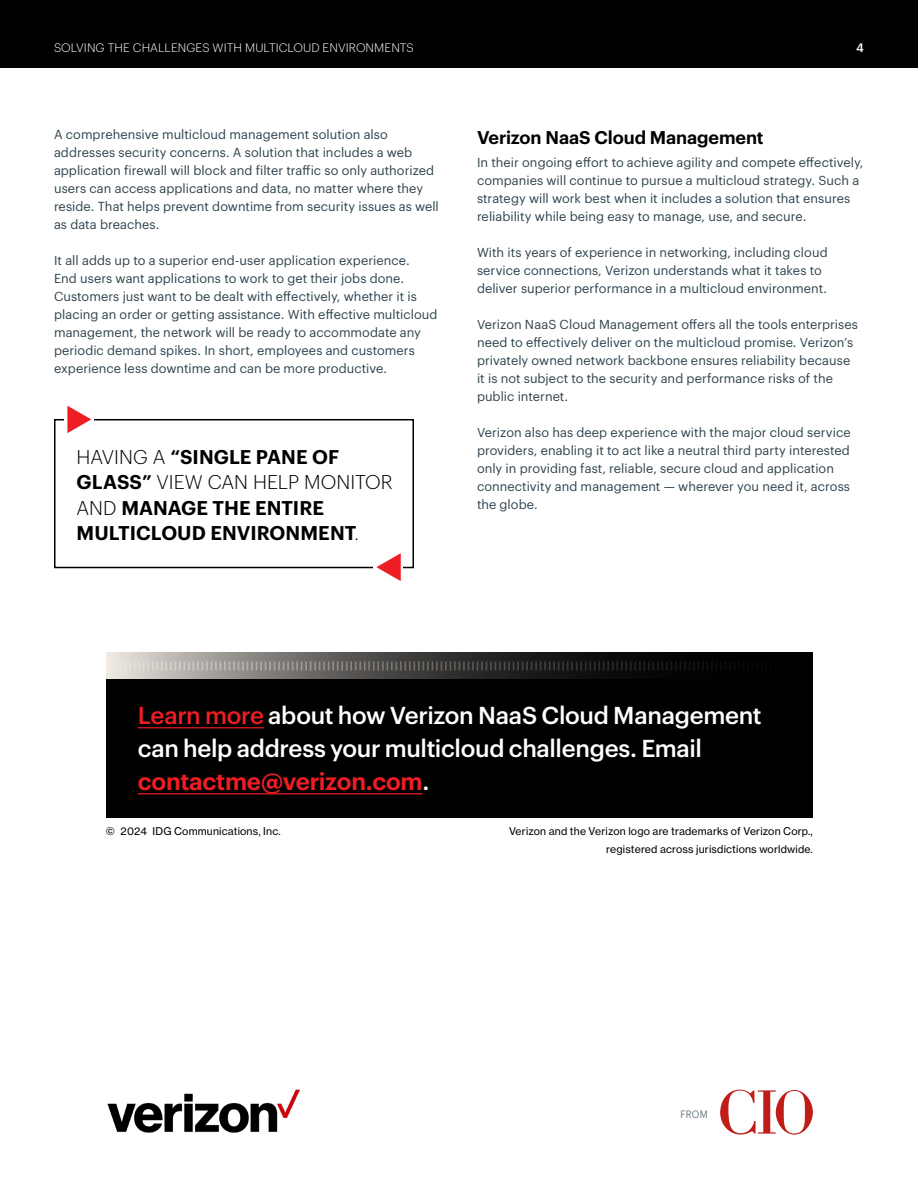
<style>
.page{position:relative;width:918px;height:1188px;background:#fff}
.page>*{position:absolute;margin:0;border:0;box-sizing:border-box;transform-origin:0 0}
.CTA_module{font:500 24px/33px "Graphik";letter-spacing:-.015em;color:#fff}
.t1{font:600 19.5px/25.5px "Graphik";color:#000}
.t2{font:600 18px "Graphik";letter-spacing:-.005em;color:#000}
.t3{font:12.75px/18px "Graphik";letter-spacing:.005em;color:#2d424d}
.t4{font:300 12px "Graphik";letter-spacing:.005em;color:#fff}
.t5{font:500 12px "Graphik";color:#fff}
.ID_legal_R{font:10.5px/18px "N Haas Grotesk TX Pro 55 Rg";letter-spacing:.015em;color:#000;text-align:right}
.ID_legal_L{font:10.5px "N Haas Grotesk TX Pro 55 Rg";letter-spacing:.015em;color:#000}
.t6{font:10.5px "Graphik";color:#637883;scale:.9 1}
.s1{font-weight:300}
.s2{color:#ee1d23}
.s3{font-weight:600;color:#ee1d23}
</style>
<div class="page">
<div style="left:0;top:0;width:918px;height:68px;background:#000"></div>
<div style="left:106px;top:652px;width:707px;height:166px;background:#000"></div>
<svg style="left:106px;top:652px;width:584px;height:27px"></svg>
<svg style="left:116px;top:662px;width:619px;height:8px"></svg>
<hr style="left:138px;top:727px;width:126px;height:1px;background:#ee1d23">
<hr style="left:138px;top:793px;width:284px;height:1px;background:#ee1d23">
<div style="left:54px;top:419px;width:360px;height:149px;border:2px solid #000"></div>
<div style="left:374px;top:560px;width:29px;height:15px;background:#fff"></div>
<div style="left:64px;top:413px;width:29px;height:15px;background:#fff"></div>
<svg style="left:720px;top:1090px;width:93px;height:45px"></svg>
<img style="left:107px;top:1089px;width:193px;height:44px">
<p class="t4" style="left:54px;top:39px;width:361px">SOLVING THE CHALLENGES WITH MULTICLOUD ENVIRONMENTS</p>
<p class="t5" style="left:856px;top:38px;width:9px">4</p>
<p class="t3" style="left:54px;top:125px;width:386px">A comprehensive multicloud management solution also addresses security concerns. A solution that includes a web application firewall will block and filter traffic so only authorized users can access applications and data, no matter where they reside. That helps prevent downtime from security issues as well as data breaches.</p>
<p class="t3" style="left:54px;top:251px;width:385px">It all adds up to a superior end-user application experience.<br>End users want applications to work to get their jobs done.<br>Customers just want to be dealt with effectively, whether it is placing an order or getting assistance. With effective multicloud management, the network will be ready to accommodate any periodic demand spikes. In short, employees and customers experience less downtime and can be more productive.</p>
<p class="t1" style="left:77px;top:442px;width:318px"><span class="s1">HAVING A</span> “SINGLE PANE OF<br>GLASS” <span class="s1">VIEW CAN HELP MONITOR<br>AND</span> MANAGE THE ENTIRE<br>MULTICLOUD ENVIRONMENT<span class="s1">.</span></p>
<p class="t2" style="left:477px;top:123px;width:288px">Verizon NaaS Cloud Management</p>
<p class="t3" style="left:477px;top:152px;width:388px">In their ongoing effort to achieve agility and compete effectively, companies will continue to pursue a multicloud strategy. Such a strategy will work best when it includes a solution that ensures reliability while being easy to manage, use, and secure.</p>
<p class="t3" style="left:477px;top:242px;width:352px">With its years of experience in networking, including cloud service connections, Verizon understands what it takes to deliver superior performance in a multicloud environment.</p>
<p class="t3" style="left:477px;top:314px;width:383px">Verizon NaaS Cloud Management offers all the tools enterprises need to effectively deliver on the multicloud promise. Verizon’s privately owned network backbone ensures reliability because it is not subject to the security and performance risks of the public internet.</p>
<p class="t3" style="left:477px;top:422px;width:375px">Verizon also has deep experience with the major cloud service providers, enabling it to act like a neutral third party interested only in providing fast, reliable, secure cloud and application connectivity and management — wherever you need it, across the globe.</p>
<p class="CTA_module" style="left:138px;top:696px;width:626px"><span class="s2">Learn more</span> about how Verizon NaaS Cloud Management can help address your multicloud challenges. Email <span class="s3">contactme@verizon.com</span>.</p>
<p class="ID_legal_L" style="left:106px;top:825px;width:176px">© 2024 IDG Communications, Inc.</p>
<p class="ID_legal_R" style="left:509px;top:823px;width:305px">Verizon and the Verizon logo are trademarks of Verizon Corp., registered across jurisdictions worldwide.</p>
<p class="t6" style="left:680px;top:1107px;width:32px">FROM</p>
</div>
